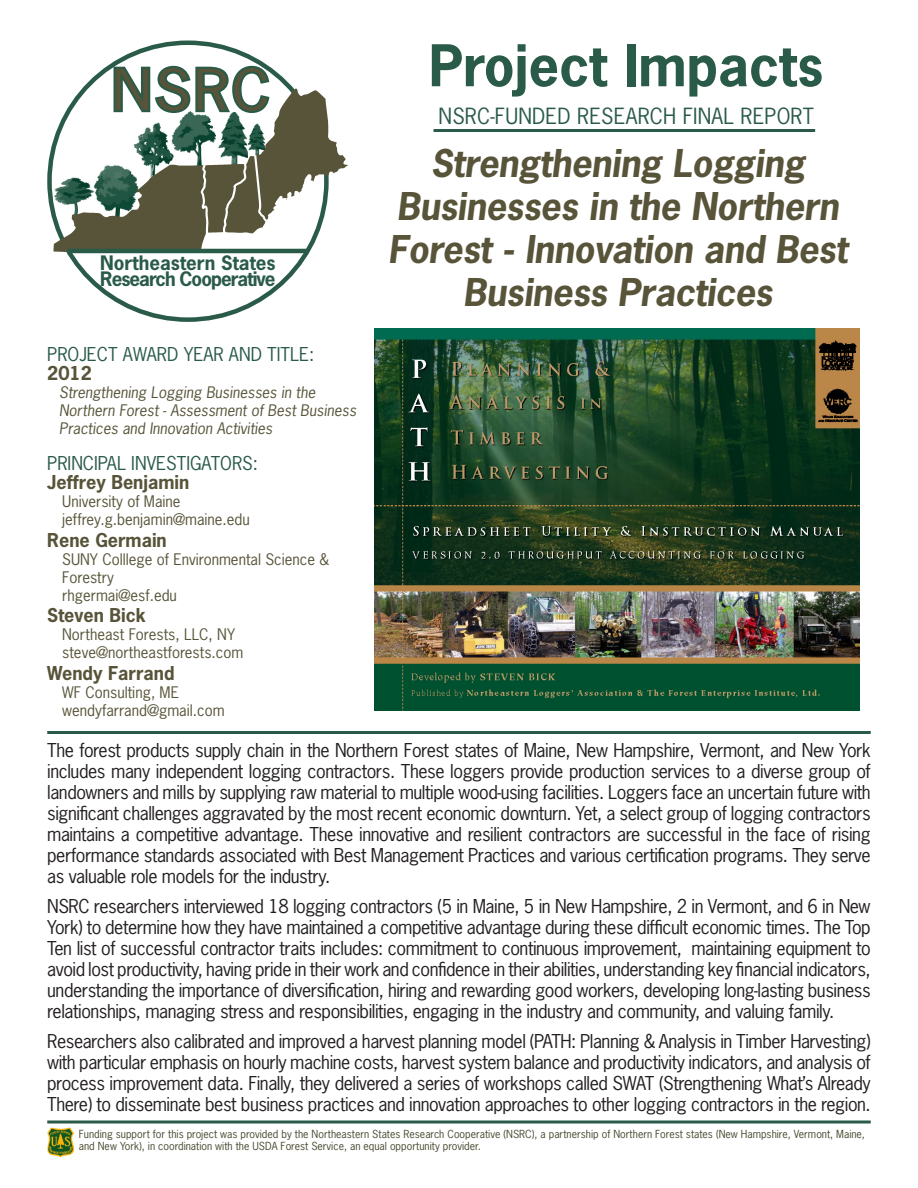
<style>
.page{position:relative;width:918px;height:1188px;background:#fff}
.page>*{position:absolute;margin:0;border:0;box-sizing:border-box;transform-origin:0 0}
.t1{font:700 54px "News Gothic Std";color:#2a5b49}
.t2{font:53.1px "News Gothic Std";color:#585439;scale:1.17 1}
.t3{font:italic 700 36px/43.2px "News Gothic Std";letter-spacing:-.01em;color:#585439;text-align:center}
.t4{font:21px "News Gothic Std";letter-spacing:.01em;color:#2a5b49}
.t5{font:700 18.75px "News Gothic Std";letter-spacing:-.05em;color:#2a5b49}
.t6{font:700 18.75px "News Gothic Std";color:#2a5b49}
.t7{font:18px/21px "News Gothic Std";letter-spacing:-.025em;color:#231f20;text-align:justify}
.t8{font:700 18px "News Gothic Std";color:#585439}
.t9{font:18px "News Gothic Std";color:#2a5b49}
.t10{font:15px/18px "News Gothic Std";color:#585439}
.t11{font:italic 15px/18px "News Gothic Std";color:#585439}
.t12{font:10.5px/12px "News Gothic Std";color:#494930}
</style>
<div class="page">
<hr style="left:47px;top:731px;width:824px;height:3px;background:#2a5b49">
<hr style="left:434px;top:129px;width:381px;height:3px;background:#2a5b49">
<svg style="left:47px;top:1120px;width:824px;height:4px"></svg>
<img style="left:53px;top:88px;width:295px;height:165px">
<svg style="left:111px;top:64px;width:161px;height:51px"></svg>
<hr style="left:67px;top:249px;width:241px;height:4px;background:#2a5b49">
<img style="left:47px;top:1128px;width:27px;height:29px">
<img style="left:375px;top:328px;width:485px;height:383px">
<p class="t2" style="left:112px;top:56px;width:137px">NSRC</p>
<p class="t6" style="left:100px;top:250px;width:177px">Northeastern States</p>
<p class="t5" style="left:100px;top:267px;width:177px">Research Cooperative</p>
<p class="t9" style="left:47px;top:342px;width:269px">PROJECT AWARD YEAR AND TITLE:</p>
<p class="t8" style="left:47px;top:361px;width:46px">2012</p>
<p class="t11" style="left:59px;top:383px;width:298px">Strengthening Logging Businesses in the<br>Northern Forest - Assessment of Best Business<br>Practices and Innovation Activities</p>
<p class="t9" style="left:47px;top:452px;width:212px">PRINCIPAL INVESTIGATORS:</p>
<p class="t8" style="left:47px;top:470px;width:144px">Jeffrey Benjamin</p>
<p class="t10" style="left:62px;top:492px;width:120px">University of Maine</p>
<p class="t10" style="left:62px;top:510px;width:189px">jeffrey.g.benjamin@maine.edu</p>
<p class="t8" style="left:47px;top:528px;width:121px">Rene Germain</p>
<p class="t10" style="left:62px;top:550px;width:268px">SUNY Colllege of Environmental Science &amp;<br>Forestry</p>
<p class="t10" style="left:62px;top:586px;width:116px">rhgermai@esf.edu</p>
<p class="t8" style="left:47px;top:604px;width:100px">Steven Bick</p>
<p class="t10" style="left:62px;top:626px;width:174px">Northeast Forests, LLC, NY</p>
<p class="t10" style="left:62px;top:644px;width:183px">steve@northeastforests.com</p>
<p class="t8" style="left:47px;top:661px;width:129px">Wendy Farrand</p>
<p class="t10" style="left:62px;top:683px;width:118px">WF Consulting, ME</p>
<p class="t10" style="left:62px;top:701px;width:164px">wendyfarrand@gmail.com</p>
<p class="t1" style="left:429px;top:30px;width:396px">Project Impacts</p>
<p class="t4" style="left:439px;top:103px;width:377px">NSRC-FUNDED RESEARCH FINAL REPORT</p>
<p class="t3" style="left:431px;top:142px;width:376px">Strengthening Logging</p>
<p class="t3" style="left:397px;top:185px;width:444px">Businesses in the Northern</p>
<p class="t3" style="left:388px;top:228px;width:461px">Forest - Innovation and Best<br>Business Practices</p>
<p class="t7" style="left:47px;top:739px;width:825px">The forest products supply chain in the Northern Forest states of Maine, New Hampshire, Vermont, and New York includes many independent logging contractors. These loggers provide production services to a diverse group of landowners and mills by supplying raw material to multiple wood-using facilities. Loggers face an uncertain future with significant challenges aggravated by the most recent economic downturn. Yet, a select group of logging contractors maintains a competitive advantage. These innovative and resilient contractors are successful in the face of rising performance standards associated with Best Management Practices and various certification programs. They serve as valuable role models for the industry.</p>
<p class="t7" style="left:47px;top:895px;width:825px">NSRC researchers interviewed 18 logging contractors (5 in Maine, 5 in New Hampshire, 2 in Vermont, and 6 in New York) to determine how they have maintained a competitive advantage during these difficult economic times. The Top Ten list of successful contractor traits includes: commitment to continuous improvement, maintaining equipment to avoid lost productivity, having pride in their work and confidence in their abilities, understanding key financial indicators, understanding the importance of diversification, hiring and rewarding good workers, developing long-lasting business relationships, managing stress and responsibilities, engaging in the industry and community, and valuing family.</p>
<p class="t7" style="left:47px;top:1030px;width:825px">Researchers also calibrated and improved a harvest planning model (PATH: Planning &amp; Analysis in Timber Harvesting) with particular emphasis on hourly machine costs, harvest system balance and productivity indicators, and analysis of process improvement data. Finally, they delivered a series of workshops called SWAT (Strengthening What’s Already There) to disseminate best business practices and innovation approaches to other logging contractors in the region.</p>
<p class="t12" style="left:79px;top:1128px;width:788px">Funding support for this project was provided by the Northeastern States Research Cooperative (NSRC), a partnership of Northern Forest states (New Hampshire, Vermont, Maine, and New York), in coordination with the USDA Forest Service, an equal opportunity provider.</p>
</div>
